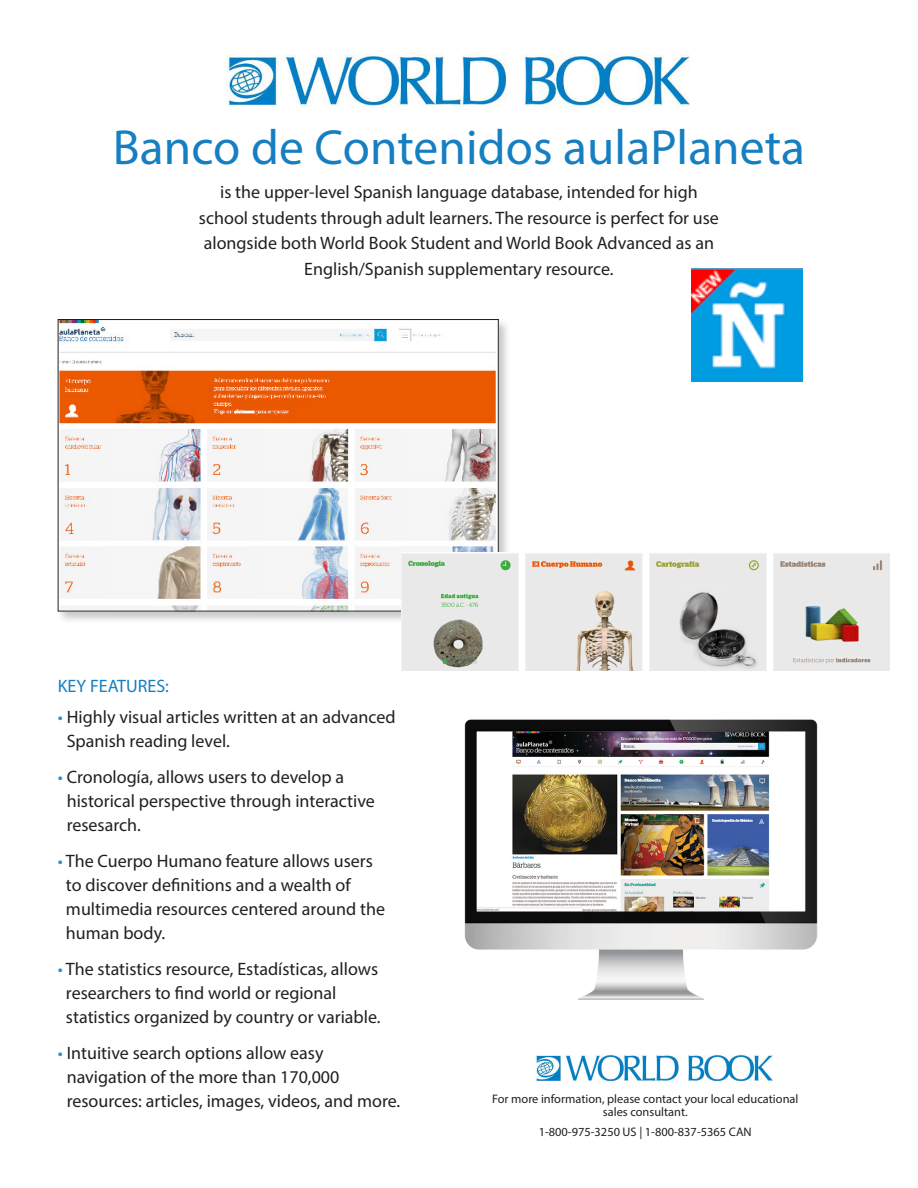
<style>
.page{position:relative;width:918px;height:1188px;background:#fff}
.page>*{position:absolute;margin:0;border:0;box-sizing:border-box;transform-origin:0 0}
.t1{font:49.5px "Myriad Pro";color:#167fc2}
.List_of_titles{font:18px/24px "Myriad Pro";color:#231f20}
.List_of_titles-2{font:18px "Myriad Pro";color:#167fc2}
.t2{font:12.3px/13.5px "Myriad Pro";color:#231f20;text-align:center}
.s1{color:#2b8ecd}
</style>
<div class="page">
<img style="left:464px;top:719px;width:354px;height:281px">
<div style="left:56px;top:318px;width:455px;height:306px;background:#231f20;opacity:.25"></div>
<img style="left:60px;top:321px;width:437px;height:288px">
<div style="left:58px;top:319px;width:441px;height:292px;border:1px solid #231f20"></div>
<img style="left:536px;top:1055px;width:237px;height:27px">
<img style="left:401px;top:552px;width:488px;height:118px">
<img style="left:226px;top:54px;width:464px;height:52px">
<img style="left:692px;top:268px;width:110px;height:114px">
<p class="t1" style="left:113px;top:117px;width:694px">Banco de Contenidos aulaPlaneta</p>
<p class="List_of_titles" style="left:199px;top:179px;width:522px;line-height:25.5px;text-align:center">is the upper-level Spanish language database, intended for high school students through adult learners. The resource is perfect for use alongside both World Book Student and World Book Advanced as an English/Spanish supplementary resource.</p>
<p class="List_of_titles-2" style="left:58px;top:675px;width:113px">KEY FEATURES:</p>
<p class="List_of_titles" style="left:67px;top:705px;width:330px;text-indent:-9px"><span class="s1">•</span> Highly visual articles written at an advanced<br>Spanish reading level.</p>
<p class="List_of_titles" style="left:67px;top:765px;width:310px;text-indent:-9px"><span class="s1">•</span> Cronología, allows users to develop a historical perspective through interactive resesarch.</p>
<p class="List_of_titles" style="left:66px;top:849px;width:321px;text-indent:-8px"><span class="s1">•</span> The Cuerpo Humano feature allows users to discover definitions and a wealth of multimedia resources centered around the human body.</p>
<p class="List_of_titles" style="left:66px;top:957px;width:316px;text-indent:-8px"><span class="s1">•</span> The statistics resource, Estadísticas, allows researchers to find world or regional statistics organized by country or variable.</p>
<p class="List_of_titles" style="left:67px;top:1041px;width:335px;text-indent:-9px"><span class="s1">•</span> Intuitive search options allow easy navigation of the more than 170,000 resources: articles, images, videos, and more.</p>
<p class="t2" style="left:492px;top:1092px;width:308px">For more information, please contact your local educational sales consultant.</p>
<p class="t2" style="left:539px;top:1125px;width:214px">1-800-975-3250 US | 1-800-837-5365 CAN</p>
</div>
